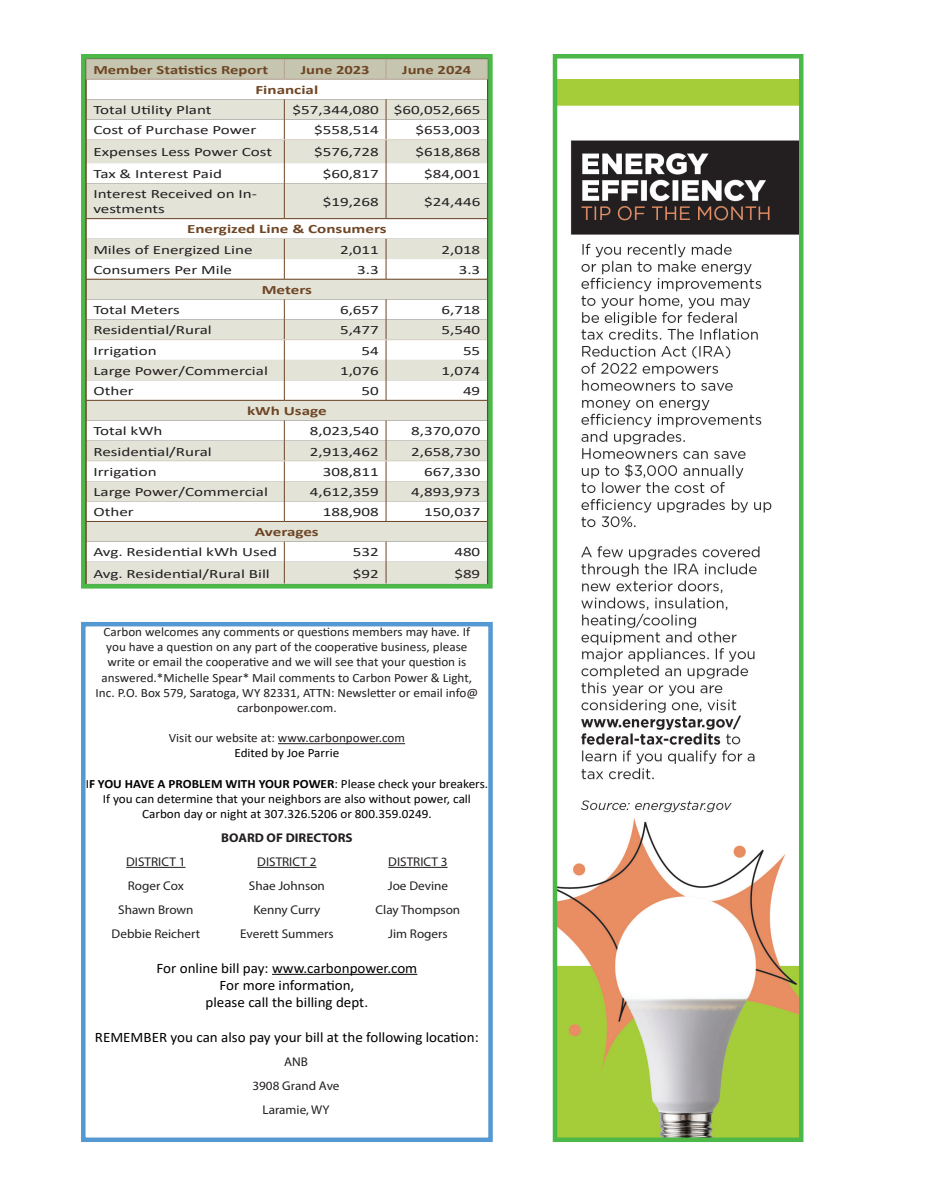
<style>
.page{position:relative;width:932px;height:1202px;background:#fff}
.page>*{position:absolute;margin:0;border:0;box-sizing:border-box;transform-origin:0 0}
.t1{font:14.4px "Calibri";color:#000;scale:1.04 1}
.t2{font:12.75px/15.1px "Calibri";color:#231f20;scale:1.35 1}
.t3{font:700 12.75px "Calibri";color:#6e4625;scale:1.35 1}
.t4{font:700 12.75px "Calibri";color:#6e4625;scale:1.31 1}
.t5{font:12.6px/15.1px "Calibri";color:#231f20;text-align:center;scale:1.04 1}
.t6{font:12.6px/15.1px "Calibri";color:#000;text-align:center;scale:1.04 1}
.t7{font:12.6px "Myriad Pro";color:#231f20;scale:1.04 1}
.t8{font:700 12.6px "Myriad Pro";color:#231f20;scale:1.04 1}
.s1{font-weight:700}
</style>
<div class="page">
<svg style="left:87px;top:183px;width:400px;height:400px;fill:#e3e3d8"></svg>
<hr style="left:86px;top:218px;width:198px;height:1px;background:#6e4625">
<hr style="left:284px;top:218px;width:102px;height:1px;background:#6e4625">
<hr style="left:386px;top:218px;width:101px;height:1px;background:#6e4625">
<hr style="left:86px;top:279px;width:198px;height:1px;background:#6e4625">
<hr style="left:284px;top:279px;width:102px;height:1px;background:#6e4625">
<hr style="left:386px;top:279px;width:101px;height:1px;background:#6e4625">
<hr style="left:86px;top:400px;width:198px;height:1px;background:#6e4625">
<hr style="left:284px;top:400px;width:102px;height:1px;background:#6e4625">
<hr style="left:386px;top:400px;width:101px;height:1px;background:#6e4625">
<hr style="left:284px;top:183px;width:1px;height:35px;background:#6e4625">
<hr style="left:386px;top:183px;width:1px;height:35px;background:#6e4625">
<svg style="left:284px;top:239px;width:1px;height:40px"></svg>
<svg style="left:386px;top:239px;width:1px;height:40px"></svg>
<svg style="left:284px;top:299px;width:1px;height:101px"></svg>
<svg style="left:386px;top:299px;width:1px;height:101px"></svg>
<svg style="left:284px;top:420px;width:1px;height:101px"></svg>
<svg style="left:386px;top:420px;width:1px;height:101px"></svg>
<svg style="left:284px;top:541px;width:1px;height:42px"></svg>
<svg style="left:386px;top:541px;width:1px;height:42px"></svg>
<hr style="left:86px;top:339px;width:198px;height:1px;background:#e1d9cd">
<hr style="left:284px;top:339px;width:102px;height:1px;background:#e1d9cd">
<hr style="left:386px;top:339px;width:101px;height:1px;background:#e1d9cd">
<hr style="left:86px;top:460px;width:198px;height:1px;background:#e1d9cd">
<hr style="left:284px;top:460px;width:102px;height:1px;background:#e1d9cd">
<hr style="left:386px;top:460px;width:101px;height:1px;background:#e1d9cd">
<hr style="left:86px;top:521px;width:198px;height:1px;background:#6e4625">
<hr style="left:284px;top:521px;width:102px;height:1px;background:#6e4625">
<hr style="left:386px;top:521px;width:101px;height:1px;background:#6e4625">
<svg style="left:86px;top:59px;width:401px;height:124px"></svg>
<hr style="left:86px;top:183px;width:1px;height:36px;background:#6e4625">
<svg style="left:86px;top:219px;width:1px;height:364px"></svg>
<div style="left:81px;top:54px;width:411px;height:534px;border:4px solid #4cb848"></div>
<hr style="left:278px;top:743px;width:127px;height:1px;background:#231f20">
<hr style="left:272px;top:973px;width:145px;height:1px;background:#000">
<hr style="left:126px;top:867px;width:59px;height:1px;background:#231f20">
<hr style="left:257px;top:867px;width:59px;height:1px;background:#231f20">
<hr style="left:388px;top:867px;width:59px;height:1px;background:#231f20">
<div style="left:81px;top:622px;width:412px;height:520px;border:4px solid #5599d2"></div>
<img style="left:557px;top:79px;width:241px;height:1058px">
<div style="left:552px;top:54px;width:251px;height:1088px;border:4px solid #4cb848"></div>
<p class="t4" style="left:93px;top:61px;width:135px">Member Statistics Report</p>
<p class="t4" style="left:301px;top:61px;width:54px">June 2023</p>
<p class="t4" style="left:402px;top:61px;width:54px">June 2024</p>
<p class="t3" style="left:255px;top:81px;width:48px">Financial</p>
<p class="t2" style="left:93px;top:102px;width:89px">Total Utility Plant</p>
<p class="t2" style="left:292px;top:102px;width:65px">$57,344,080</p>
<p class="t2" style="left:394px;top:102px;width:65px">$60,052,665</p>
<p class="t2" style="left:93px;top:122px;width:122px">Cost of Purchase Power</p>
<p class="t2" style="left:314px;top:122px;width:50px">$558,514</p>
<p class="t2" style="left:415px;top:122px;width:50px">$653,003</p>
<p class="t2" style="left:93px;top:144px;width:134px">Expenses Less Power Cost</p>
<p class="t2" style="left:314px;top:144px;width:50px">$576,728</p>
<p class="t2" style="left:415px;top:144px;width:50px">$618,868</p>
<p class="t2" style="left:93px;top:166px;width:97px">Tax &amp; Interest Paid</p>
<p class="t2" style="left:323px;top:166px;width:43px">$60,817</p>
<p class="t2" style="left:424px;top:166px;width:43px">$84,001</p>
<p class="t2" style="left:93px;top:186px;width:123px">Interest Received on In&shy;vestments</p>
<p class="t2" style="left:323px;top:193px;width:43px">$19,268</p>
<p class="t2" style="left:424px;top:193px;width:43px">$24,446</p>
<p class="t3" style="left:187px;top:220px;width:149px">Energized Line &amp; Consumers</p>
<p class="t2" style="left:93px;top:241px;width:119px">Miles of Energized Line</p>
<p class="t2" style="left:340px;top:241px;width:30px">2,011</p>
<p class="t2" style="left:441px;top:241px;width:30px">2,018</p>
<p class="t2" style="left:93px;top:262px;width:104px">Consumers Per Mile</p>
<p class="t2" style="left:357px;top:262px;width:17px">3.3</p>
<p class="t2" style="left:458px;top:262px;width:17px">3.3</p>
<p class="t3" style="left:262px;top:281px;width:39px">Meters</p>
<p class="t2" style="left:93px;top:302px;width:66px">Total Meters</p>
<p class="t2" style="left:340px;top:302px;width:30px">6,657</p>
<p class="t2" style="left:441px;top:302px;width:30px">6,718</p>
<p class="t2" style="left:93px;top:322px;width:89px">Residential/Rural</p>
<p class="t2" style="left:340px;top:322px;width:30px">5,477</p>
<p class="t2" style="left:441px;top:322px;width:30px">5,540</p>
<p class="t2" style="left:93px;top:342px;width:48px">Irrigation</p>
<p class="t2" style="left:361px;top:342px;width:14px">54</p>
<p class="t2" style="left:463px;top:342px;width:14px">55</p>
<p class="t2" style="left:93px;top:363px;width:131px">Large Power/Commercial</p>
<p class="t2" style="left:340px;top:363px;width:30px">1,076</p>
<p class="t2" style="left:441px;top:363px;width:30px">1,074</p>
<p class="t2" style="left:93px;top:383px;width:31px">Other</p>
<p class="t2" style="left:361px;top:383px;width:14px">50</p>
<p class="t2" style="left:463px;top:383px;width:14px">49</p>
<p class="t3" style="left:247px;top:402px;width:60px">kWh Usage</p>
<p class="t2" style="left:93px;top:423px;width:53px">Total kWh</p>
<p class="t2" style="left:310px;top:423px;width:53px">8,023,540</p>
<p class="t2" style="left:411px;top:423px;width:53px">8,370,070</p>
<p class="t2" style="left:93px;top:443px;width:89px">Residential/Rural</p>
<p class="t2" style="left:310px;top:443px;width:53px">2,913,462</p>
<p class="t2" style="left:411px;top:443px;width:53px">2,658,730</p>
<p class="t2" style="left:93px;top:463px;width:48px">Irrigation</p>
<p class="t2" style="left:323px;top:463px;width:43px">308,811</p>
<p class="t2" style="left:424px;top:463px;width:43px">667,330</p>
<p class="t2" style="left:93px;top:484px;width:131px">Large Power/Commercial</p>
<p class="t2" style="left:310px;top:484px;width:53px">4,612,359</p>
<p class="t2" style="left:411px;top:484px;width:53px">4,893,973</p>
<p class="t2" style="left:93px;top:504px;width:31px">Other</p>
<p class="t2" style="left:323px;top:504px;width:43px">188,908</p>
<p class="t2" style="left:424px;top:504px;width:43px">150,037</p>
<p class="t3" style="left:255px;top:523px;width:49px">Averages</p>
<p class="t2" style="left:93px;top:544px;width:138px">Avg. Residential kWh Used</p>
<p class="t2" style="left:353px;top:544px;width:21px">532</p>
<p class="t2" style="left:454px;top:544px;width:21px">480</p>
<p class="t2" style="left:93px;top:565px;width:132px">Avg. Residential/Rural Bill</p>
<p class="t2" style="left:353px;top:565px;width:21px">$92</p>
<p class="t2" style="left:454px;top:565px;width:21px">$89</p>
<p class="t5" style="left:96px;top:624px;width:369px">Carbon welcomes any comments or questions members may have. If you have a question on any part of the cooperative business, please write or email the cooperative and we will see that your question is answered.*Michelle Spear* Mail comments to Carbon Power &amp; Light, Inc. P.O. Box 579, Saratoga, WY 82331, ATTN: Newsletter or email info@ carbonpower.com.</p>
<p class="t5" style="left:169px;top:730px;width:229px">Visit our website at: www.carbonpower.com</p>
<p class="t6" style="left:234px;top:745px;width:102px">Edited by Joe Parrie</p>
<p class="t6" style="left:86px;top:775px;width:388px">I<span class="s1">F YOU HAVE A PROBLEM WITH YOUR POWER</span>: Please check your breakers.<br>If you can determine that your neighbors are also without power, call<br>Carbon day or night at 307.326.5206 or 800.359.0249.</p>
<p class="t8" style="left:221px;top:829px;width:128px">BOARD OF DIRECTORS</p>
<p class="t7" style="left:126px;top:854px;width:58px">DISTRICT 1</p>
<p class="t7" style="left:257px;top:854px;width:58px">DISTRICT 2</p>
<p class="t7" style="left:388px;top:854px;width:58px">DISTRICT 3</p>
<p class="t7" style="left:128px;top:878px;width:55px">Roger Cox</p>
<p class="t7" style="left:249px;top:878px;width:75px">Shae Johnson</p>
<p class="t7" style="left:388px;top:878px;width:59px">Joe Devine</p>
<p class="t7" style="left:118px;top:902px;width:74px">Shawn Brown</p>
<p class="t7" style="left:253px;top:902px;width:66px">Kenny Curry</p>
<p class="t7" style="left:375px;top:902px;width:83px">Clay Thompson</p>
<p class="t7" style="left:112px;top:926px;width:87px">Debbie Reichert</p>
<p class="t7" style="left:240px;top:926px;width:91px">Everett Summers</p>
<p class="t7" style="left:388px;top:926px;width:59px">Jim Rogers</p>
<p class="t1" style="left:156px;top:958px;width:252px">For online bill pay: www.carbonpower.com</p>
<p class="t1" style="left:219px;top:975px;width:131px">For more information,</p>
<p class="t1" style="left:205px;top:992px;width:158px">please call the billing dept.</p>
<p class="t1" style="left:95px;top:1027px;width:370px">REMEMBER you can also pay your bill at the following location:</p>
<p class="t7" style="left:284px;top:1054px;width:24px">ANB</p>
<p class="t7" style="left:252px;top:1078px;width:85px">3908 Grand Ave</p>
<p class="t7" style="left:262px;top:1102px;width:66px">Laramie, WY</p>
</div>
